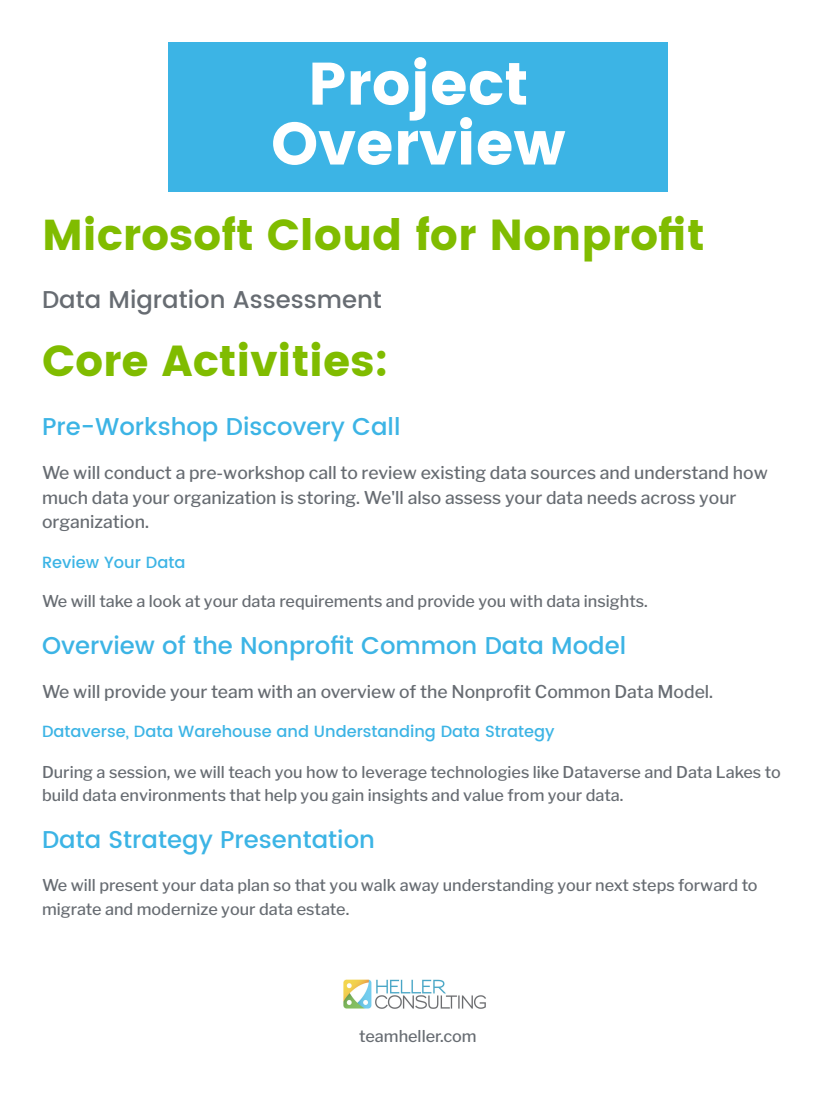
<style>
.page{position:relative;width:836px;height:1103px;background:#fff}
.page>*{position:absolute;margin:0;border:0;box-sizing:border-box;transform-origin:0 0}
.t1{font:59.85px/59.8px "Poppins";color:#fff;text-align:center}
.t2{font:43.2px "Poppins";color:#80bc00}
.t3{font:500 24.3px "Poppins";color:#3cb4e5}
.t4{font:500 24.3px "Poppins";color:#676c72}
.t5{font:500 17.55px/24.8px "Libre Franklin";color:#676c72}
.t6{font:500 16.2px/23.2px "Libre Franklin";color:#676c72}
.t7{font:500 16.2px "Poppins";color:#3cb4e5}
</style>
<div class="page">
<div style="left:169px;top:42px;width:498px;height:150px;background:#3cb4e5"></div>
<img style="left:344px;top:979px;width:142px;height:30px">
<p class="t1" style="left:271px;top:54px;width:296px">Project<br>Overview</p>
<p class="t2" style="left:42px;top:209px;width:664px">Microsoft Cloud for Nonprofit</p>
<p class="t4" style="left:42px;top:286px;width:341px">Data Migration Assessment</p>
<p class="t2" style="left:42px;top:336px;width:348px">Core Activities:</p>
<p class="t3" style="left:42px;top:412px;width:360px">Pre-Workshop Discovery Call</p>
<p class="t5" style="left:42px;top:460px;width:727px">We will conduct a pre-workshop call to review existing data sources and understand how much data your organization is storing. We'll also assess your data needs across your organization.</p>
<p class="t7" style="left:42px;top:553px;width:145px">Review Your Data</p>
<p class="t6" style="left:42px;top:590px;width:607px">We will take a look at your data requirements and provide you with data insights.</p>
<p class="t3" style="left:42px;top:631px;width:585px">Overview of the Nonprofit Common Data Model</p>
<p class="t5" style="left:42px;top:680px;width:672px">We will provide your team with an overview of the Nonprofit Common Data Model.</p>
<p class="t7" style="left:42px;top:722px;width:514px">Dataverse, Data Warehouse and Understanding Data Strategy</p>
<p class="t6" style="left:42px;top:760px;width:740px">During a session, we will teach you how to leverage technologies like Dataverse and Data Lakes to build data environments that help you gain insights and value from your data.</p>
<p class="t3" style="left:42px;top:826px;width:334px">Data Strategy Presentation</p>
<p class="t6" style="left:42px;top:873px;width:717px;line-height:24.3px">We will present your data plan so that you walk away understanding your next steps forward to migrate and modernize your data estate.</p>
<p class="t6" style="left:359px;top:1024px;width:119px">teamheller.com</p>
</div>
